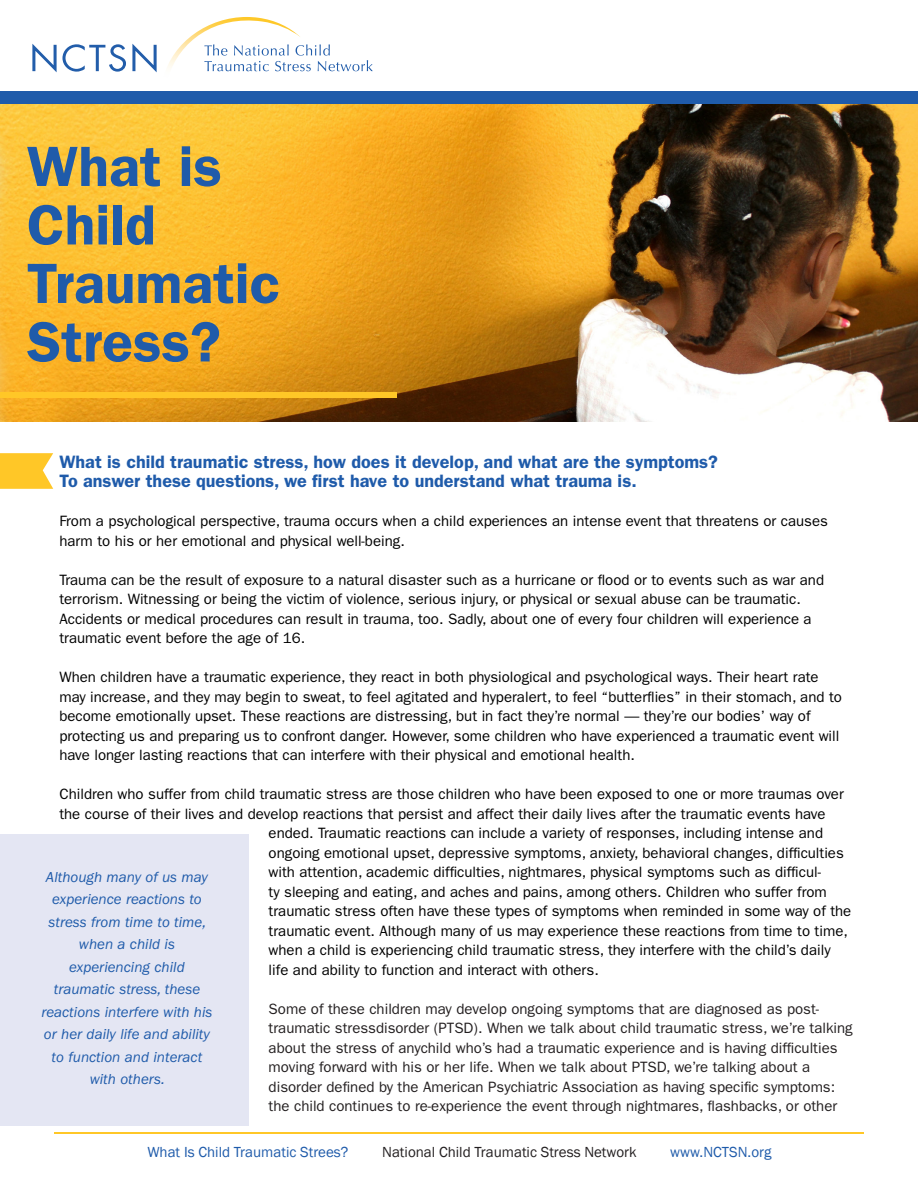
<style>
.page{position:relative;width:918px;height:1188px;background:#fff}
.page>*{position:absolute;margin:0;border:0;box-sizing:border-box;transform-origin:0 0}
.t1{font:600 57px "ITC Franklin Gothic Std";color:#1f5baa}
.t2{font:600 18px "ITC Franklin Gothic Std";color:#1f5baa}
.t3{font:15px/19.5px "ITC Franklin Gothic Std";color:#000}
.t4{font:15px/19.5px "ITC Franklin Gothic Std";color:#231f20}
.t5{font:italic 15px "ITC Franklin Gothic Std";color:#1f5baa}
.t6{font:15px "Franklin Gothic";color:#1f5baa}
.t7{font:15px "Franklin Gothic";color:#231f20}
</style>
<div class="page">
<svg style="left:0;top:453px;width:53px;height:36px;background:#ffcc3d"></svg>
<svg style="left:32px;top:44px;width:94px;height:28px"></svg>
<svg style="left:132px;top:44px;width:25px;height:28px"></svg>
<svg style="left:168px;top:17px;width:205px;height:55px"></svg>
<hr style="left:54px;top:1132px;width:810px;height:2px;background:#ffc727">
<img style="left:0;top:104px;width:918px;height:317px">
<div style="left:0;top:91px;width:918px;height:13px;background:#1f5baa"></div>
<div style="left:0;top:392px;width:396px;height:5px;background:#ffc727"></div>
<div style="left:0;top:834px;width:248px;height:291px;background:#e4e6f3"></div>
<p class="t1" style="left:27px;top:133px;width:196px">What is</p>
<p class="t1" style="left:27px;top:191px;width:130px">Child</p>
<p class="t1" style="left:27px;top:250px;width:255px">Traumatic</p>
<p class="t1" style="left:27px;top:308px;width:195px">Stress?</p>
<p class="t2" style="left:59px;top:451px;width:660px">What is child traumatic stress, how does it develop, and what are the symptoms?</p>
<p class="t2" style="left:59px;top:470px;width:579px">To answer these questions, we first have to understand what trauma is.</p>
<p class="t3" style="left:59px;top:511px;width:770px">From a psychological perspective, trauma occurs when a child experiences an intense event that threatens or causes harm to his or her emotional and physical well-being.</p>
<p class="t3" style="left:59px;top:570px;width:766px">Trauma can be the result of exposure to a natural disaster such as a hurricane or flood or to events such as war and</p>
<p class="t3" style="left:59px;top:589px;width:743px">terrorism. Witnessing or being the victim of violence, serious injury, or physical or sexual abuse can be traumatic.</p>
<p class="t3" style="left:59px;top:609px;width:754px">Accidents or medical procedures can result in trauma, too. Sadly, about one of every four children will experience a</p>
<p class="t3" style="left:59px;top:628px;width:247px">traumatic event before the age of 16.</p>
<p class="t3" style="left:59px;top:667px;width:784px">When children have a traumatic experience, they react in both physiological and psychological ways. Their heart rate may increase, and they may begin to sweat, to feel agitated and hyperalert, to feel “butterflies” in their stomach, and to become emotionally upset. These reactions are distressing, but in fact they’re normal — they’re our bodies’ way of</p>
<p class="t3" style="left:59px;top:726px;width:782px">protecting us and preparing us to confront danger. However, some children who have experienced a traumatic event will have longer lasting reactions that can interfere with their physical and emotional health.</p>
<p class="t3" style="left:59px;top:784px;width:786px">Children who suffer from child traumatic stress are those children who have been exposed to one or more traumas over</p>
<p class="t3" style="left:59px;top:804px;width:768px">the course of their lives and develop reactions that persist and affect their daily lives after the traumatic events have</p>
<p class="t3" style="left:269px;top:823px;width:556px">ended. Traumatic reactions can include a variety of responses, including intense and</p>
<p class="t3" style="left:269px;top:843px;width:577px">ongoing emotional upset, depressive symptoms, anxiety, behavioral changes, difficulties</p>
<p class="t3" style="left:269px;top:862px;width:554px">with attention, academic difficulties, nightmares, physical symptoms such as difficul-</p>
<p class="t3" style="left:269px;top:882px;width:560px">ty sleeping and eating, and aches and pains, among others. Children who suffer from</p>
<p class="t3" style="left:269px;top:901px;width:584px">traumatic stress often have these types of symptoms when reminded in some way of the</p>
<p class="t3" style="left:269px;top:921px;width:581px">traumatic event. Although many of us may experience these reactions from time to time,</p>
<p class="t3" style="left:269px;top:940px;width:564px">when a child is experiencing child traumatic stress, they interfere with the child’s daily</p>
<p class="t3" style="left:269px;top:960px;width:332px">life and ability to function and interact with others.</p>
<p class="t4" style="left:269px;top:999px;width:552px">Some of these children may develop ongoing symptoms that are diagnosed as post-</p>
<p class="t4" style="left:269px;top:1018px;width:586px">traumatic stressdisorder (PTSD). When we talk about child traumatic stress, we’re talking about the stress of anychild who’s had a traumatic experience and is having difficulties moving forward with his or her life. When we talk about PTSD, we’re talking about a disorder defined by the American Psychiatric Association as having specific symptoms: the child continues to re-experience the event through nightmares, flashbacks, or other</p>
<p class="t6" style="left:147px;top:1143px;width:203px">What Is Child Traumatic Strees?</p>
<p class="t7" style="left:382px;top:1143px;width:256px">National Child Traumatic Stress Network</p>
<p class="t6" style="left:670px;top:1143px;width:103px">www.NCTSN.org</p>
<p class="t5" style="left:46px;top:869px;width:164px">Although many of us may</p>
<p class="t5" style="left:52px;top:891px;width:151px">experience reactions to</p>
<p class="t5" style="left:49px;top:914px;width:159px">stress from time to time,</p>
<p class="t5" style="left:79px;top:936px;width:97px">when a child is</p>
<p class="t5" style="left:69px;top:959px;width:117px">experiencing child</p>
<p class="t5" style="left:54px;top:981px;width:148px">traumatic stress, these</p>
<p class="t5" style="left:41px;top:1004px;width:172px">reactions interfere with his</p>
<p class="t5" style="left:44px;top:1026px;width:167px">or her daily life and ability</p>
<p class="t5" style="left:52px;top:1049px;width:152px">to function and interact</p>
<p class="t5" style="left:90px;top:1071px;width:77px">with others.</p>
</div>
